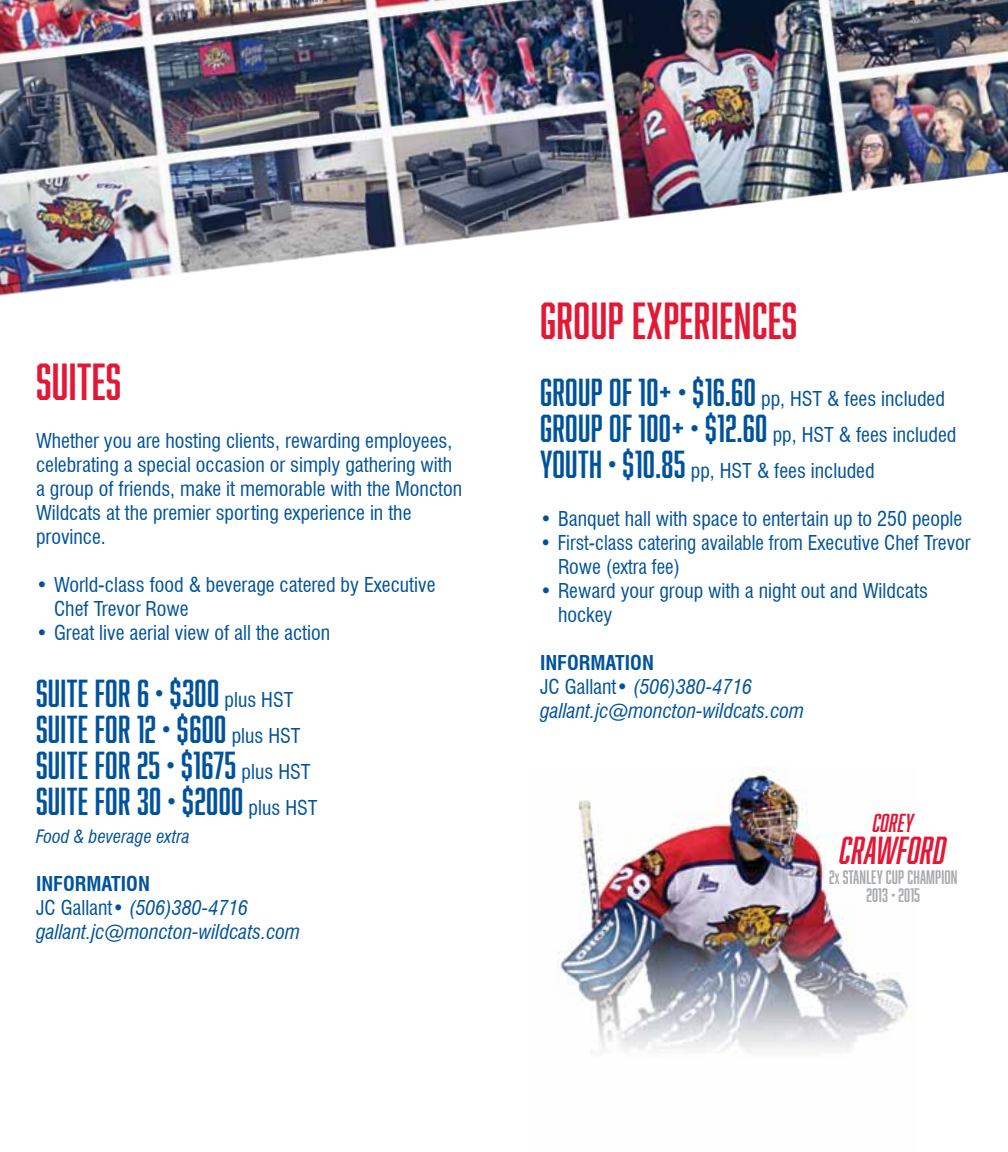
<style>
.page{position:relative;width:1008px;height:1152px;background:#fff}
.page>*{position:absolute;margin:0;border:0;box-sizing:border-box;transform-origin:0 0}
.t1{font:48px "Abolition";letter-spacing:.01em;color:#e31837}
.t2{font:36px/36px "Abolition";letter-spacing:.01em;color:#00539b}
.t3{font:italic 36px "Abolition";letter-spacing:.01em;color:#e31837}
.t4{font:italic 24px "Abolition";letter-spacing:.01em;color:#e31837}
.t5{font:condensed 20px/24px "Swiss 721 BT";color:#00539b}
.t6{font:italic condensed 20px/24px "Swiss 721 BT";color:#00539b}
.t7{font:condensed 20px/24px "Swiss 721 BT";color:#00539b;scale:.96 1}
.t8{font:18px/18px "Abolition";letter-spacing:.01em;color:#a7a9ac;text-align:center}
.t9{font:italic condensed 18px "Swiss 721 BT";color:#00539b}
.s1{font-family:"Swiss 721 BT";font-stretch:condensed;font-size:20px}
.s2{font-weight:700;font-style:normal}
.s3{font-style:normal}
.s4{font-family:"Abolition";font-stretch:normal;font-size:36px}
.s5{font-size:14px}
</style>
<div class="page">
<img style="left:0;top:0;width:1008px;height:296px">
<img style="left:557px;top:766px;width:352px;height:287px">
<h1 class="t1" style="left:36px;top:354px;width:87px">SUITES</h1>
<p class="t5" style="left:36px;top:428px;width:428px">Whether you are hosting clients, rewarding employees, celebrating a special occasion or simply gathering with a group of friends, make it memorable with the Moncton Wildcats at the premier sporting experience in the province.</p>
<p class="t5" style="left:54px;top:572px;width:383px;text-indent:-18px">• World-class food &amp; beverage catered by Executive<br>Chef Trevor Rowe</p>
<p class="t5" style="left:36px;top:620px;width:296px">• Great live aerial view of all the action</p>
<h2 class="t2" style="left:36px;top:675px;width:283px">SUITE FOR 6 • $300 <span class="s1">plus HST<br></span>SUITE FOR 12 • $600 <span class="s1">plus HST<br></span>SUITE FOR 25 • $1675 <span class="s1">plus HST<br></span>SUITE FOR 30 • $2000 <span class="s1">plus HST</span></h2>
<p class="t9" style="left:36px;top:825px;width:155px">Food &amp; beverage extra</p>
<p class="t6" style="left:36px;top:872px;width:266px"><span class="s2">INFORMATION<br></span><span class="s3">JC Gallant•</span> (506)380-4716 gallant.jc@moncton-wildcats.com</p>
<h1 class="t1" style="left:540px;top:293px;width:259px">GROUP EXPERIENCES</h1>
<p class="t5" style="left:540px;top:381px;width:418px;line-height:36px"><span class="s4">GROUP OF 10+ • $16.60</span> pp, HST &amp; fees included<br><span class="s4">GROUP OF 100+ • $12.60</span> pp, HST &amp; fees included<br><span class="s4">YOUTH • $10.85</span> pp, HST &amp; fees included</p>
<p class="t5" style="left:540px;top:507px;width:424px">• Banquet hall with space to entertain up to 250 people</p>
<p class="t7" style="left:558px;top:531px;width:431px;text-indent:-18px">• First-class catering available from Executive Chef Trevor<br>Rowe (extra fee)</p>
<p class="t5" style="left:558px;top:579px;width:371px;text-indent:-18px">• Reward your group with a night out and Wildcats hockey</p>
<p class="t6" style="left:540px;top:651px;width:266px"><span class="s2">INFORMATION<br></span><span class="s3">JC Gallant•</span> (506)380-4716 gallant.jc@moncton-wildcats.com</p>
<p class="t4" style="left:873px;top:809px;width:42px">COREY</p>
<h2 class="t3" style="left:840px;top:830px;width:108px">CRAWFORD</h2>
<p class="t8" style="left:829px;top:868px;width:130px">2<span class="s5">X</span> STANLEY CUP CHAMPION<br>2013 • 2015</p>
</div>
